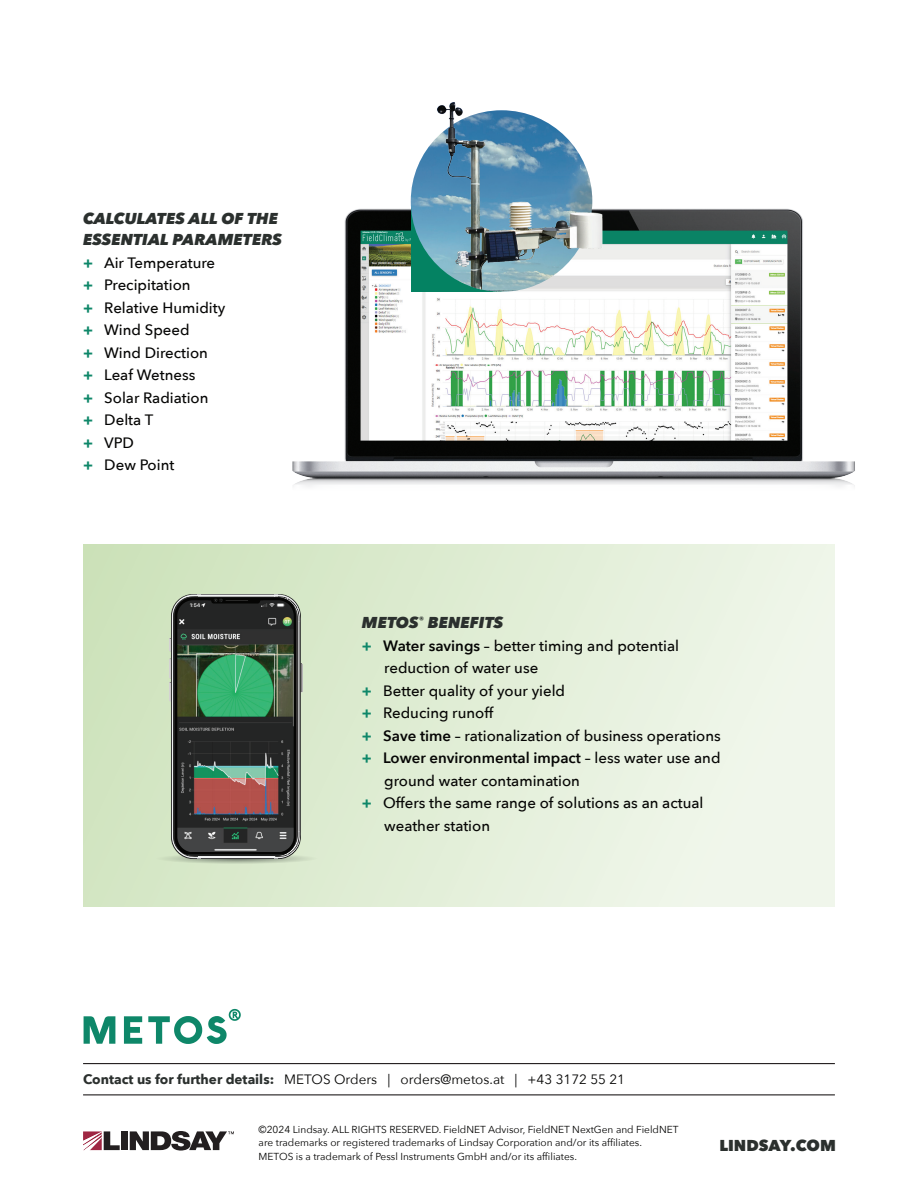
<style>
.page{position:relative;width:918px;height:1188px;background:#fff}
.page>*{position:absolute;margin:0;border:0;box-sizing:border-box;transform-origin:0 0}
.t1{font:italic 800 15.75px/21px "Avenir Next";color:#2b302e}
.t2{font:800 15.75px "Avenir Next";color:#2b302e}
.t3{font:500 15px/22.5px "Avenir Next";color:#050504}
.t4{font:600 15px "Avenir Next";color:#050504}
.t5{font:13.5px "Avenir Next";color:#050504}
.t6{font:10.2px/13.5px "Avenir Next";color:#050504}
.s1{font-weight:700;color:#0e8769}
.s2{font-weight:600}
.s3{font-weight:500}
.s4{font-weight:700;color:#2b302e}
</style>
<div class="page">
<div style="left:83px;top:544px;width:752px;height:362px;background:linear-gradient(to right,#cfe3bd,#f2f7ee)"></div>
<svg style="left:83px;top:1131px;width:37px;height:19px"></svg>
<div style="left:121px;top:1131px;width:7px;height:19px;background:#231f20"></div>
<svg style="left:130px;top:1131px;width:104px;height:20px"></svg>
<hr style="left:83px;top:1063px;width:752px;height:1px;background:#231f20">
<hr style="left:83px;top:1094px;width:752px;height:1px;background:#231f20">
<img style="left:292px;top:200px;width:563px;height:287px">
<div style="left:411px;top:201px;width:91px;height:91px;background:#048262"></div>
<svg style="left:411px;top:110px;width:181px;height:182px"></svg>
<img style="left:429px;top:102px;width:179px;height:190px">
<svg style="left:84px;top:1016px;width:31px;height:28px"></svg>
<svg style="left:124px;top:1016px;width:18px;height:28px"></svg>
<svg style="left:148px;top:1009px;width:93px;height:35px"></svg>
<svg style="left:155px;top:852px;width:163px;height:12px"></svg>
<svg style="left:169px;top:594px;width:134px;height:265px;background:#495548"></svg>
<p class="t1" style="left:83px;top:208px;width:200px">CALCULATES ALL OF THE<br>ESSENTIAL PARAMETERS</p>
<p class="t3" style="left:83px;top:251px;width:144px"><span class="s1">+</span> Air Temperature <span class="s1">+</span> Precipitation<br><span class="s1">+</span> Relative Humidity <span class="s1">+</span> Wind Speed<br><span class="s1">+</span> Wind Direction<br><span class="s1">+</span> Leaf Wetness<br><span class="s1">+</span> Solar Radiation<br><span class="s1">+</span> Delta T<br><span class="s1">+</span> VPD<br><span class="s1">+</span> Dew Point</p>
<p class="t1" style="left:362px;top:612px;width:143px">METOS<sup>®</sup> BENEFITS</p>
<p class="t3" style="left:362px;top:634px;width:319px"><span class="s1">+</span> <span class="s2">Water savings</span> – better timing and potential</p>
<p class="t3" style="left:384px;top:656px;width:156px">reduction of water use</p>
<p class="t3" style="left:362px;top:679px;width:205px"><span class="s1">+</span> Better quality of your yield</p>
<p class="t3" style="left:362px;top:701px;width:133px"><span class="s1">+</span> Reducing runoff</p>
<p class="t3" style="left:362px;top:724px;width:360px"><span class="s1">+</span> <span class="s2">Save time</span> – rationalization of business operations</p>
<p class="t4" style="left:362px;top:745px;width:360px"><span class="s1">+</span> Lower environmental impact <span class="s3">– less water use and</span></p>
<p class="t3" style="left:384px;top:769px;width:197px">ground water contamination</p>
<p class="t3" style="left:362px;top:791px;width:343px"><span class="s1">+</span> Offers the same range of solutions as an actual</p>
<p class="t3" style="left:384px;top:814px;width:107px">weather station</p>
<p class="t5" style="left:83px;top:1068px;width:543px"><span class="s4">Contact us for further details:</span> METOS Orders | orders@metos.at | +43 3172 55 21</p>
<p class="t6" style="left:259px;top:1122px;width:421px">©2024 Lindsay. ALL RIGHTS RESERVED. FieldNET Advisor, FieldNET NextGen and FieldNET are trademarks or registered trademarks of Lindsay Corporation and/or its affiliates.<br>METOS is a trademark of Pessl Instruments GmbH and/or its affiliates.</p>
<p class="t2" style="left:719px;top:1136px;width:118px">LINDSAY.COM</p>
</div>
